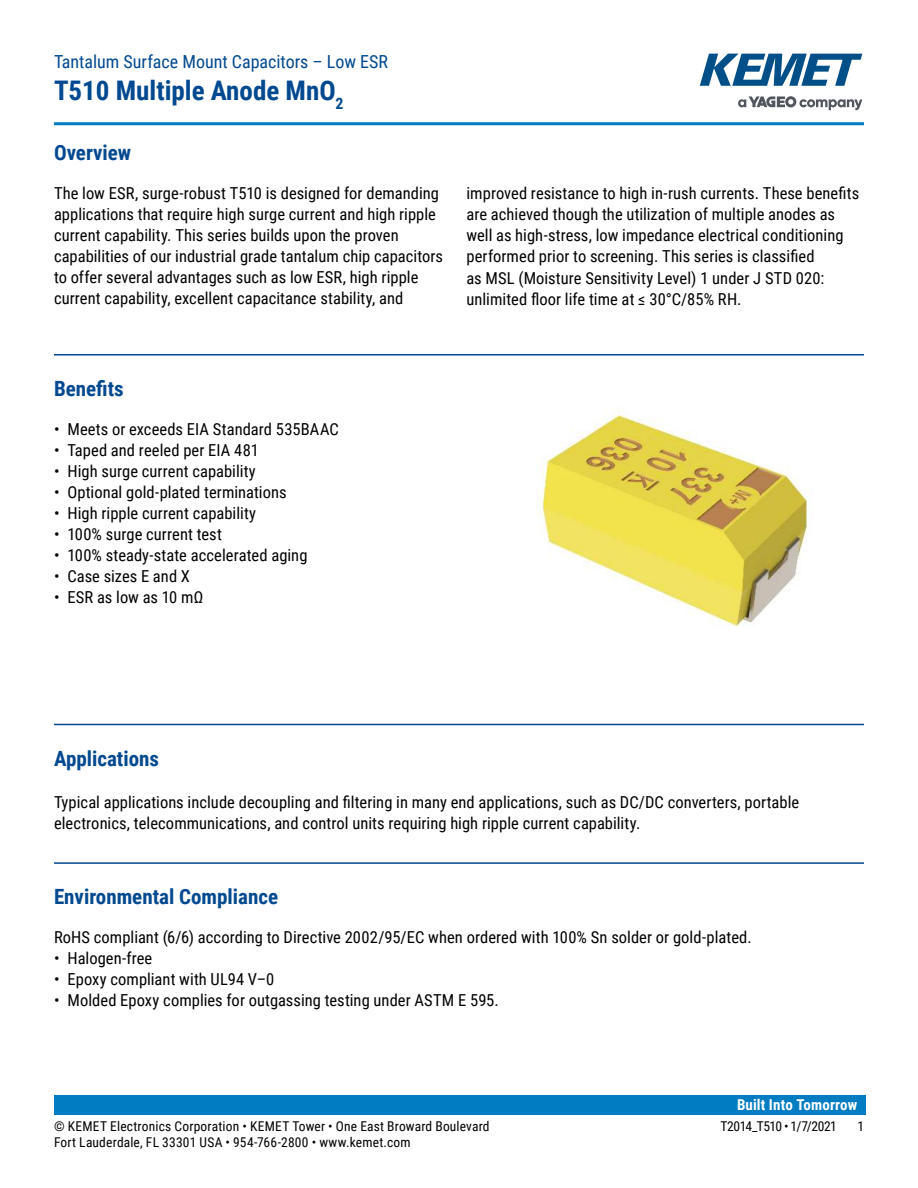
<style>
.page{position:relative;width:918px;height:1188px;background:#fff}
.page>*{position:absolute;margin:0;border:0;box-sizing:border-box;transform-origin:0 0}
.t1{font:700 27px "Roboto Condensed";color:#004990}
.t2{font:700 21px "Roboto Condensed";color:#004990}
.t3{font:18px "Roboto Condensed";color:#004990}
.t4{font:16.5px/21px "Roboto Condensed";letter-spacing:.005em;color:#000}
.t5{font:700 15px "Roboto Condensed";letter-spacing:.01em;color:#fff}
.t6{font:13.5px "Roboto Condensed";letter-spacing:.015em;color:#000}
.t7{font:13.5px "Roboto Condensed";letter-spacing:-.035em;color:#000}
</style>
<div class="page">
<svg style="left:738px;top:96px;width:124px;height:14px"></svg>
<svg style="left:700px;top:54px;width:162px;height:32px"></svg>
<hr style="left:54px;top:122px;width:810px;height:3px;background:#007cc2">
<div style="left:54px;top:1095px;width:811px;height:20px;background:#007cc2"></div>
<hr style="left:54px;top:354px;width:810px;height:1px;background:#004990">
<hr style="left:54px;top:724px;width:810px;height:1px;background:#004990">
<hr style="left:54px;top:862px;width:810px;height:2px;background:#004990">
<img style="left:537px;top:410px;width:274px;height:217px">
<p class="t3" style="left:54px;top:53px;width:336px">Tantalum Surface Mount Capacitors – Low ESR</p>
<h1 class="t1" style="left:54px;top:71px;width:291px">T510 Multiple Anode MnO<sub>2</sub></h1>
<p class="t2" style="left:54px;top:145px;width:79px">Overview</p>
<p class="t4" style="left:54px;top:184px;width:391px">The low ESR, surge-robust T510 is designed for demanding applications that require high surge current and high ripple current capability. This series builds upon the proven capabilities of our industrial grade tantalum chip capacitors to offer several advantages such as low ESR, high ripple current capability, excellent capacitance stability, and</p>
<p class="t4" style="left:467px;top:182px;width:394px">improved resistance to high in-rush currents. These bene昀椀ts are achieved though the utilization of multiple anodes as well as high-stress, low impedance electrical conditioning performed prior to screening. This series is classi昀椀ed<br>as MSL (Moisture Sensitivity Level) 1 under J STD 020: unlimited 昀氀oor life time at ≤ 30°C/85% RH.</p>
<p class="t2" style="left:54px;top:374px;width:71px">Bene昀椀ts</p>
<p class="t4" style="left:54px;top:420px;width:286px">• Meets or exceeds EIA Standard 535BAAC</p>
<p class="t4" style="left:54px;top:441px;width:206px">• Taped and reeled per EIA 481</p>
<p class="t4" style="left:54px;top:462px;width:203px">• High surge current capability</p>
<p class="t4" style="left:54px;top:483px;width:234px">• Optional gold-plated terminations</p>
<p class="t4" style="left:54px;top:504px;width:204px">• High ripple current capability</p>
<p class="t4" style="left:54px;top:525px;width:169px">• 100% surge current test</p>
<p class="t4" style="left:54px;top:546px;width:255px">• 100% steady-state accelerated aging</p>
<p class="t4" style="left:54px;top:567px;width:138px">• Case sizes E and X</p>
<p class="t4" style="left:54px;top:586px;width:151px">• ESR as low as 10 mΩ</p>
<p class="t2" style="left:54px;top:744px;width:107px">Applications</p>
<p class="t4" style="left:54px;top:791px;width:747px">Typical applications include decoupling and 昀椀ltering in many end applications, such as DC/DC converters, portable electronics, telecommunications, and control units requiring high ripple current capability.</p>
<p class="t2" style="left:54px;top:882px;width:226px">Environmental Compliance</p>
<p class="t4" style="left:54px;top:928px;width:699px">RoHS compliant (6/6) according to Directive 2002/95/EC when ordered with 100% Sn solder or gold-plated.</p>
<p class="t4" style="left:54px;top:949px;width:100px">• Halogen-free</p>
<p class="t4" style="left:54px;top:970px;width:222px">• Epoxy compliant with UL94 V–0</p>
<p class="t4" style="left:54px;top:991px;width:446px">• Molded Epoxy complies for outgassing testing under ASTM E 595.</p>
<p class="t5" style="left:737px;top:1096px;width:122px">Built Into Tomorrow</p>
<p class="t6" style="left:54px;top:1120px;width:437px">© KEMET Electronics Corporation • KEMET Tower • One East Broward Boulevard</p>
<p class="t7" style="left:720px;top:1120px;width:118px">T2014_T510 • 1/7/2021</p>
<p class="t6" style="left:857px;top:1120px;width:8px">1</p>
<p class="t6" style="left:54px;top:1136px;width:358px">Fort Lauderdale, FL 33301 USA • 954-766-2800 • www.kemet.com</p>
</div>
